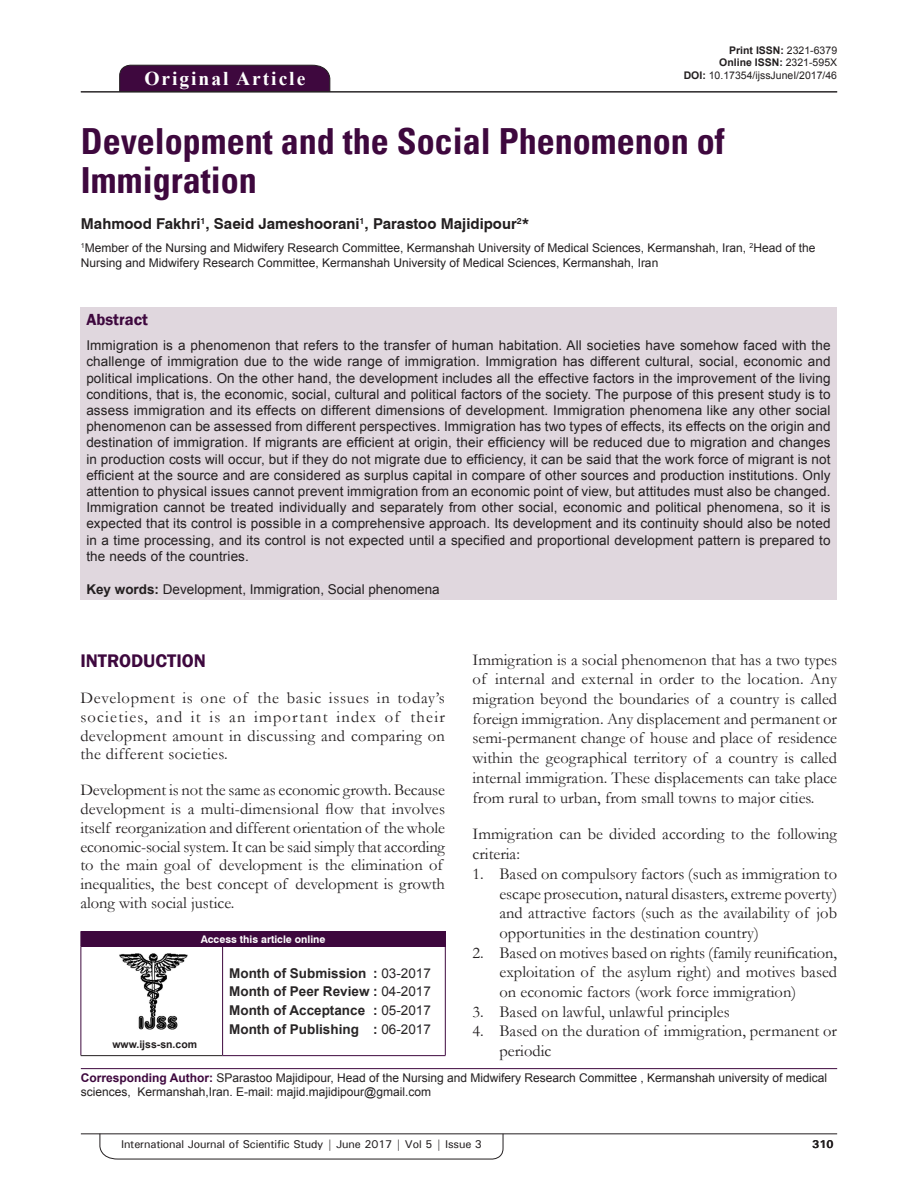
<style>
.page{position:relative;width:918px;height:1188px;background:#fff}
.page>*{position:absolute;margin:0;border:0;box-sizing:border-box;transform-origin:0 0}
.AT{font:700 condensed 36px/39px "Univers";color:#3e083e}
.AH{font:700 19.5px "Times New Roman";letter-spacing:.1em;color:#fff}
.t1{font:600 18.75px "Franklin Gothic";color:#3e083e}
.TX{font:16.5px/18.8px "Garamond";color:#231f20;text-align:justify}
.L{font:16.5px/19.6px "Garamond";color:#231f20;text-align:justify}
.TX_No_After_Space{font:16.5px/19.6px "Garamond";color:#231f20}
.LL{font:16.5px/19.6px "Garamond";color:#231f20}
.ABSH{font:600 16.5px "Franklin Gothic";color:#3e083e}
.AU{font:700 15px "Swiss 721 BT";color:#231f20}
.ABS_1{font:13.5px/16.2px "Arial";letter-spacing:.01em;color:#231f20;text-align:justify}
.HIS{font:700 13.5px/18.8px "Arial";color:#282526;text-align:justify}
.KWD{font:13.5px "Arial";color:#231f20}
.AFF{font:12px/14.4px "Arial";color:#231f20}
.ADD{font:12px/14.4px "Arial";color:#231f20}
.RF{font:500 11.25px "Univers";letter-spacing:-.01em;color:#231f20}
.t2{font:700 11.25px "Univers";color:#231f20}
.DOI{font:700 10.5px "Arial";color:#231f20}
.DOI-2{font:10.5px "Arial";color:#231f20}
.AAO{font:700 10.5px "Swiss 721 BT";color:#fff}
.Web{font:700 10.5px "Arial";color:#231f20}
.s1{font-weight:400}
.s2{font-weight:700}
.s3{font-weight:700;color:#3e083e}
</style>
<div class="page">
<hr style="left:81px;top:1134px;width:756px;height:1px;background:#231f20">
<svg style="left:100px;top:1133px;width:403px;height:26px"></svg>
<div style="left:119px;top:65px;width:211px;height:26px;background:#3e083e"></div>
<hr style="left:81px;top:91px;width:756px;height:1px;background:#231f20">
<div style="left:80px;top:308px;width:757px;height:292px;background:#e0d7de"></div>
<img style="left:119px;top:953px;width:69px;height:76px">
<div style="left:81px;top:931px;width:364px;height:15px;background:#3e083e"></div>
<svg style="left:445px;top:931px;width:1px;height:15px"></svg>
<hr style="left:81px;top:946px;width:142px;height:1px;background:#3e083e">
<hr style="left:81px;top:947px;width:1px;height:108px;background:#3e083e">
<hr style="left:81px;top:1055px;width:142px;height:1px;background:#231f20">
<hr style="left:223px;top:946px;width:223px;height:1px;background:#3e083e">
<hr style="left:222px;top:947px;width:1px;height:108px;background:#3e083e">
<hr style="left:445px;top:947px;width:1px;height:108px;background:#3e083e">
<hr style="left:223px;top:1055px;width:223px;height:1px;background:#3e083e">
<hr style="left:81px;top:1068px;width:756px;height:1px;background:#3e083e">
<p class="DOI" style="left:729px;top:42px;width:109px">Print ISSN: <span class="s1">2321-6379</span></p>
<p class="DOI" style="left:719px;top:55px;width:119px">Online ISSN: <span class="s1">2321-595X</span></p>
<p class="AH" style="left:144px;top:64px;width:162px">Original Article</p>
<p class="DOI-2" style="left:684px;top:68px;width:155px"><span class="s2">DOI:</span> 10.17354/ijssJuneI/2017/46</p>
<p class="AT" style="left:81px;top:122px;width:646px">Development and the Social Phenomenon of<br>Immigration</p>
<p class="AU" style="left:81px;top:215px;width:450px">Mahmood Fakhri<sup>1</sup>, Saeid Jameshoorani<sup>1</sup>, Parastoo Majidipour<sup>2</sup>*</p>
<p class="AFF" style="left:81px;top:241px;width:736px"><sup>1</sup>Member of the Nursing and Midwifery Research Committee, Kermanshah University of Medical Sciences, Kermanshah, Iran, <sup>2</sup>Head of the<br>Nursing and Midwifery Research Committee, Kermanshah University of Medical Sciences, Kermanshah, Iran</p>
<p class="ABSH" style="left:86px;top:310px;width:63px">Abstract</p>
<p class="ABS_1" style="left:86px;top:337px;width:746px">Immigration is a phenomenon that refers to the transfer of human habitation. All societies have somehow faced with the challenge of immigration due to the wide range of immigration. Immigration has different cultural, social, economic and political implications. On the other hand, the development includes all the effective factors in the improvement of the living conditions, that is, the economic, social, cultural and political factors of the society. The purpose of this present study is to assess immigration and its effects on different dimensions of development. Immigration phenomena like any other social phenomenon can be assessed from different perspectives. Immigration has two types of effects, its effects on the origin and destination of immigration. If migrants are efficient at origin, their efficiency will be reduced due to migration and changes in production costs will occur, but if they do not migrate due to efficiency, it can be said that the work force of migrant is not efficient at the source and are considered as surplus capital in compare of other sources and production institutions. Only attention to physical issues cannot prevent immigration from an economic point of view, but attitudes must also be changed.<br>Immigration cannot be treated individually and separately from other social, economic and political phenomena, so it is expected that its control is possible in a comprehensive approach. Its development and its continuity should also be noted in a time processing, and its control is not expected until a specified and proportional development pattern is prepared to the needs of the countries.</p>
<p class="KWD" style="left:86px;top:580px;width:355px"><span class="s2">Key words:</span> Development, Immigration, Social phenomena</p>
<p class="TX" style="left:473px;top:649px;width:366px;line-height:19.6px">Immigration is a social phenomenon that has a two types of internal and external in order to the location. Any migration beyond the boundaries of a country is called foreign immigration. Any displacement and permanent or semi-permanent change of house and place of residence within the geographical territory of a country is called internal immigration. These displacements can take place from rural to urban, from small towns to major cities.</p>
<p class="TX_No_After_Space" style="left:473px;top:824px;width:366px">Immigration can be divided according to the following criteria:</p>
<p class="L" style="left:500px;top:863px;width:339px;text-indent:-27px">1. Based on compulsory factors (such as immigration to escape prosecution, natural disasters, extreme poverty) and attractive factors (such as the availability of job opportunities in the destination country)</p>
<p class="L" style="left:500px;top:942px;width:339px;text-indent:-27px">2. Based on motives based on rights (family reunification, exploitation of the asylum right) and motives based on economic factors (work force immigration)</p>
<p class="L" style="left:473px;top:1001px;width:259px">3. Based on lawful, unlawful principles</p>
<p class="LL" style="left:500px;top:1021px;width:339px;text-indent:-27px">4. Based on the duration of immigration, permanent or periodic</p>
<h1 class="t1" style="left:80px;top:649px;width:127px">INTRODUCTION</h1>
<p class="TX" style="left:80px;top:688px;width:366px">Development is one of the basic issues in today’s societies, and it is an important index of their development amount in discussing and comparing on the different societies.</p>
<p class="TX" style="left:80px;top:780px;width:366px;text-align:left">Development is not the same as economic growth. Because development is a multi-dimensional flow that involves itself reorganization and different orientation of the whole economic-social system. It can be said simply that according to the main goal of development is the elimination of inequalities, the best concept of development is growth along with social justice.</p>
<p class="AAO" style="left:201px;top:933px;width:126px">Access this article online</p>
<p class="HIS" style="left:229px;top:964px;width:203px">Month of Submission : <span class="s1">03-2017<br></span>Month of Peer Review : <span class="s1">04-2017<br></span>Month of Acceptance : <span class="s1">05-2017<br></span>Month of Publishing : <span class="s1">06-2017</span></p>
<p class="ADD" style="left:81px;top:1070px;width:748px"><span class="s3">Corresponding Author:</span> SParastoo Majidipour, Head of the Nursing and Midwifery Research Committee , Kermanshah university of medical sciences, Kermanshah,Iran. E-mail: majid.majidipour@gmail.com</p>
<p class="Web" style="left:112px;top:1037px;width:86px">www.ijss-sn.com</p>
<p class="RF" style="left:121px;top:1137px;width:363px">International Journal of Scientific Study | June 2017 | Vol 5 | Issue 3</p>
<p class="t2" style="left:812px;top:1137px;width:23px">310</p>
</div>
